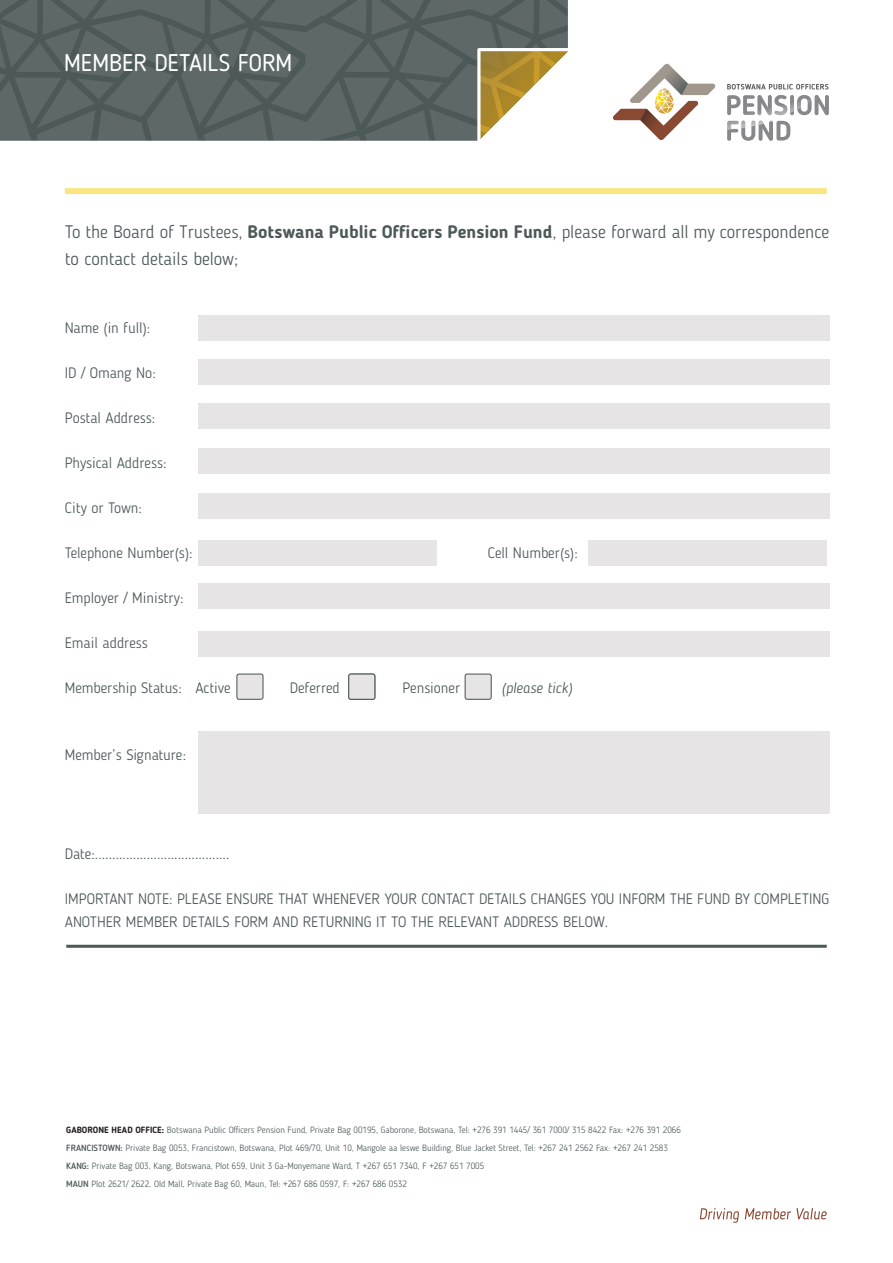
<style>
.page{position:relative;width:893px;height:1263px;background:#fff}
.page>*{position:absolute;margin:0;border:0;box-sizing:border-box;transform-origin:0 0}
.t1{font:24px "Blogger Sans";color:#fff}
.t2{font:300 18px/27px "Blogger Sans";color:#4d5858}
.t3{font:300 15px/22.5px "Blogger Sans";color:#4d5858}
.t4{font:italic 300 15px "Blogger Sans";color:#4d5858}
.t5{font:300 9px/18px "Blogger Sans";color:#4d5858}
.s1{font-weight:700}
.s2{font-weight:700;color:#231f20}
.s3{font-weight:500}
</style>
<div class="page">
<svg style="left:613px;top:64px;width:102px;height:76px"></svg>
<svg style="left:727px;top:121px;width:63px;height:20px"></svg>
<svg style="left:727px;top:84px;width:102px;height:31px"></svg>
<svg style="left:0;top:0;width:568px;height:141px;background:#596363"></svg>
<svg style="left:476px;top:46px;width:92px;height:95px"></svg>
<div style="left:198px;top:315px;width:631px;height:26px;background:#e6e4e4"></div>
<div style="left:198px;top:359px;width:631px;height:26px;background:#e6e4e4"></div>
<div style="left:198px;top:404px;width:631px;height:25px;background:#e6e4e4"></div>
<div style="left:198px;top:448px;width:631px;height:25px;background:#e6e4e4"></div>
<div style="left:198px;top:493px;width:631px;height:25px;background:#e6e4e4"></div>
<div style="left:198px;top:541px;width:239px;height:25px;background:#e6e4e4"></div>
<div style="left:588px;top:541px;width:239px;height:25px;background:#e6e4e4"></div>
<div style="left:198px;top:583px;width:631px;height:26px;background:#e6e4e4"></div>
<div style="left:198px;top:631px;width:631px;height:26px;background:#e6e4e4"></div>
<div style="left:198px;top:731px;width:631px;height:82px;background:#e6e4e4"></div>
<div style="left:237px;top:674px;width:26px;height:25px;background:#e6e4e4;border-radius:2px"></div>
<div style="left:236px;top:673px;width:28px;height:27px;border:1px solid #4d5858;border-radius:2px"></div>
<div style="left:349px;top:674px;width:26px;height:25px;background:#e6e4e4;border-radius:2px"></div>
<div style="left:348px;top:673px;width:27px;height:27px;border:1px solid #4d5858;border-radius:2px"></div>
<div style="left:465px;top:674px;width:26px;height:25px;background:#e6e4e4;border-radius:2px"></div>
<div style="left:465px;top:673px;width:27px;height:27px;border:1px solid #4d5858;border-radius:2px"></div>
<hr style="left:66px;top:945px;width:761px;height:3px;background:#4d5858">
<div style="left:65px;top:188px;width:762px;height:6px;background:#f9e581"></div>
<svg style="left:700px;top:1208px;width:127px;height:15px"></svg>
<h1 class="t1" style="left:64px;top:49px;width:230px">MEMBER DETAILS FORM</h1>
<h2 class="t2" style="left:65px;top:218px;width:766px">To the Board of Trustees, <span class="s1">Botswana Public Officers Pension Fund</span>, please forward all my correspondence to contact details below;</h2>
<h3 class="t3" style="left:65px;top:316px;width:87px">Name (in full):</h3>
<h3 class="t3" style="left:65px;top:361px;width:93px">ID / Omang No:</h3>
<h3 class="t3" style="left:65px;top:406px;width:92px">Postal Address:</h3>
<h3 class="t3" style="left:65px;top:451px;width:103px">Physical Address:</h3>
<h3 class="t3" style="left:65px;top:496px;width:79px">City or Town:</h3>
<h3 class="t3" style="left:65px;top:541px;width:129px">Telephone Number(s):</h3>
<h3 class="t3" style="left:488px;top:541px;width:91px">Cell Number(s):</h3>
<h3 class="t3" style="left:65px;top:586px;width:120px">Employer / Ministry:</h3>
<h3 class="t3" style="left:65px;top:631px;width:85px">Email address</h3>
<h3 class="t3" style="left:65px;top:676px;width:167px">Membership Status: Active</h3>
<h3 class="t3" style="left:290px;top:676px;width:52px">Deferred</h3>
<h3 class="t3" style="left:402px;top:676px;width:59px">Pensioner</h3>
<h3 class="t4" style="left:501px;top:678px;width:72px">(please tick)</h3>
<h3 class="t3" style="left:65px;top:744px;width:123px">Member’s Signature:</h3>
<h3 class="t3" style="left:65px;top:843px;width:166px">Date:.......................................</h3>
<h3 class="t3" style="left:65px;top:888px;width:766px">IMPORTANT NOTE: PLEASE ENSURE THAT WHENEVER YOUR CONTACT DETAILS CHANGES YOU INFORM THE FUND BY COMPLETING<br>ANOTHER MEMBER DETAILS FORM AND RETURNING IT TO THE RELEVANT ADDRESS BELOW.</h3>
<p class="t5" style="left:66px;top:1120px;width:616px"><span class="s2">GABORONE HEAD OFFICE:</span> Botswana Public Officers Pension Fund, Private Bag 00195, Gaborone, Botswana, Tel: +276 391 1445/ 361 7000/ 315 8422 Fax: +276 391 2066<br><span class="s3">FRANCISTOWN:</span> Private Bag 0053, Francistown, Botswana, Plot 469/70, Unit 10, Mangole aa leswe Building, Blue Jacket Street, Tel: +267 241 2562 Fax: +267 241 2583<br><span class="s3">KANG:</span> Private Bag 003, Kang, Botswana, Plot 659, Unit 3 Ga-Monyemane Ward, T +267 651 7340, F +267 651 7005<br><span class="s3">MAUN</span> Plot 2621/ 2622, Old Mall, Private Bag 60, Maun, Tel: +267 686 0597, F: +267 686 0532</p>
</div>
